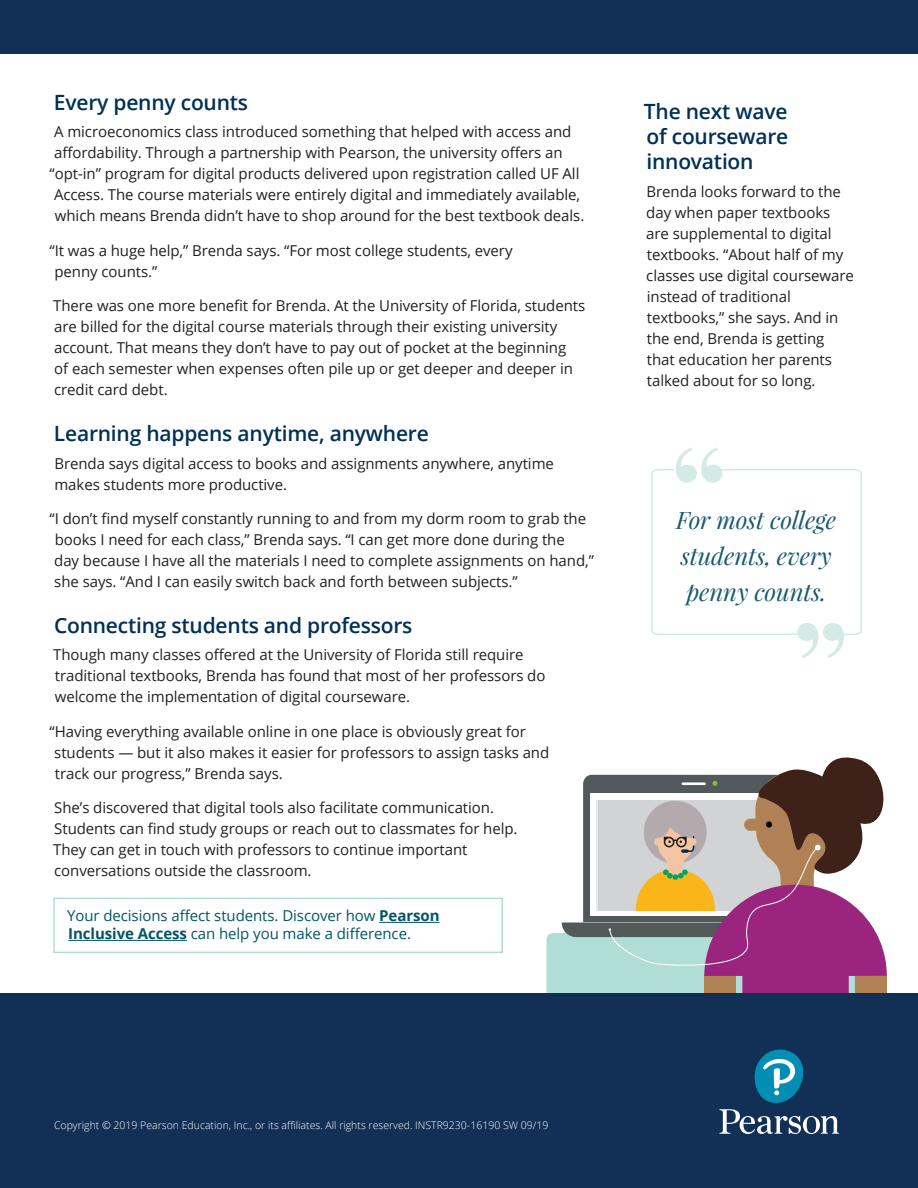
<style>
.page{position:relative;width:918px;height:1188px;background:#fff}
.page>*{position:absolute;margin:0;border:0;box-sizing:border-box;transform-origin:0 0}
.quote{font:italic 24px/36px "Playfair Display";letter-spacing:-.005em;color:#185a71}
.Head_2{font:600 21px/25.2px "Open Sans";letter-spacing:-.01em;color:#003057;text-align:justify}
.Body_-_10_pt{font:15px/21px "Open Sans";letter-spacing:-.005em;color:#231f20}
.t1{font:15px/18px "Open Sans";letter-spacing:-.005em;color:#005568}
.t2{font:300 10.5px "Open Sans";color:#fff}
.s1{font-weight:700}
</style>
<div class="page">
<div style="left:53px;top:898px;width:450px;height:55px;background:#fff;border:2px solid #b0ded6"></div>
<div style="left:547px;top:933px;width:321px;height:82px;background:#b0ded6;border-radius:7px"></div>
<svg style="left:562px;top:757px;width:330px;height:237px"></svg>
<div style="left:766px;top:821px;width:6px;height:7px;background:#000;border-radius:50%"></div>
<div style="left:0;top:0;width:918px;height:54px;background:#123056"></div>
<hr style="left:379px;top:922px;width:61px;height:1px;background:#005568">
<hr style="left:68px;top:940px;width:119px;height:1px;background:#005568">
<svg style="left:651px;top:447px;width:211px;height:211px"></svg>
<div style="left:0;top:994px;width:918px;height:194px;background:#123056"></div>
<svg style="left:719px;top:1049px;width:120px;height:85px"></svg>
<h2 class="Head_2" style="left:54px;top:89px;width:196px">Every penny counts</h2>
<p class="Body_-_10_pt" style="left:54px;top:121px;width:519px">A microeconomics class introduced something that helped with access and</p>
<p class="Body_-_10_pt" style="left:54px;top:142px;width:510px">affordability. Through a partnership with Pearson, the university offers an</p>
<p class="Body_-_10_pt" style="left:50px;top:163px;width:531px">“opt-in” program for digital products delivered upon registration called UF All</p>
<p class="Body_-_10_pt" style="left:54px;top:184px;width:528px">Access. The course materials were entirely digital and immediately available,</p>
<p class="Body_-_10_pt" style="left:55px;top:205px;width:531px">which means Brenda didn’t have to shop around for the best textbook deals.</p>
<p class="Body_-_10_pt" style="left:54px;top:240px;width:460px;text-indent:-5px">“It was a huge help,” Brenda says. “For most college students, every penny counts.”</p>
<p class="Body_-_10_pt" style="left:53px;top:295px;width:533px">There was one more benefit for Brenda. At the University of Florida, students are billed for the digital course materials through their existing university account. That means they don’t have to pay out of pocket at the beginning<br>of each semester when expenses often pile up or get deeper and deeper in credit card debt.</p>
<h2 class="Head_2" style="left:54px;top:420px;width:376px">Learning happens anytime, anywhere</h2>
<p class="Body_-_10_pt" style="left:54px;top:452px;width:501px">Brenda says digital access to books and assignments anywhere, anytime makes students more productive.</p>
<p class="Body_-_10_pt" style="left:54px;top:508px;width:541px;text-indent:-5px">“I don’t find myself constantly running to and from my dorm room to grab the books I need for each class,” Brenda says. “I can get more done during the<br>day because I have all the materials I need to complete assignments on hand,” she says. “And I can easily switch back and forth between subjects.”</p>
<h2 class="Head_2" style="left:54px;top:612px;width:360px">Connecting students and professors</h2>
<p class="Body_-_10_pt" style="left:53px;top:644px;width:494px">Though many classes offered at the University of Florida still require traditional textbooks, Brenda has found that most of her professors do welcome the implementation of digital courseware.</p>
<p class="Body_-_10_pt" style="left:54px;top:720px;width:497px;text-indent:-5px">“Having everything available online in one place is obviously great for students — but it also makes it easier for professors to assign tasks and track our progress,” Brenda says.</p>
<p class="Body_-_10_pt" style="left:53px;top:797px;width:466px">She’s discovered that digital tools also facilitate communication.<br>Students can find study groups or reach out to classmates for help.<br>They can get in touch with professors to continue important conversations outside the classroom.</p>
<h1 class="t1" style="left:67px;top:906px;width:374px">Your decisions affect students. Discover how <span class="s1">Pearson<br>Inclusive Access</span> can help you make a difference.</h1>
<h2 class="Head_2" style="left:644px;top:98px;width:146px">The next wave of courseware innovation</h2>
<p class="Body_-_10_pt" style="left:646px;top:180px;width:209px">Brenda looks forward to the day when paper textbooks are supplemental to digital textbooks. “About half of my classes use digital courseware instead of traditional textbooks,” she says. And in the end, Brenda is getting that education her parents talked about for so long.</p>
<p class="quote" style="left:676px;top:501px;width:161px">For most college students, every penny counts.</p>
<p class="t2" style="left:54px;top:1118px;width:496px">Copyright © 2019 Pearson Education, Inc., or its affiliates. All rights reserved. INSTR9230-16190 SW 09/19</p>
</div>
